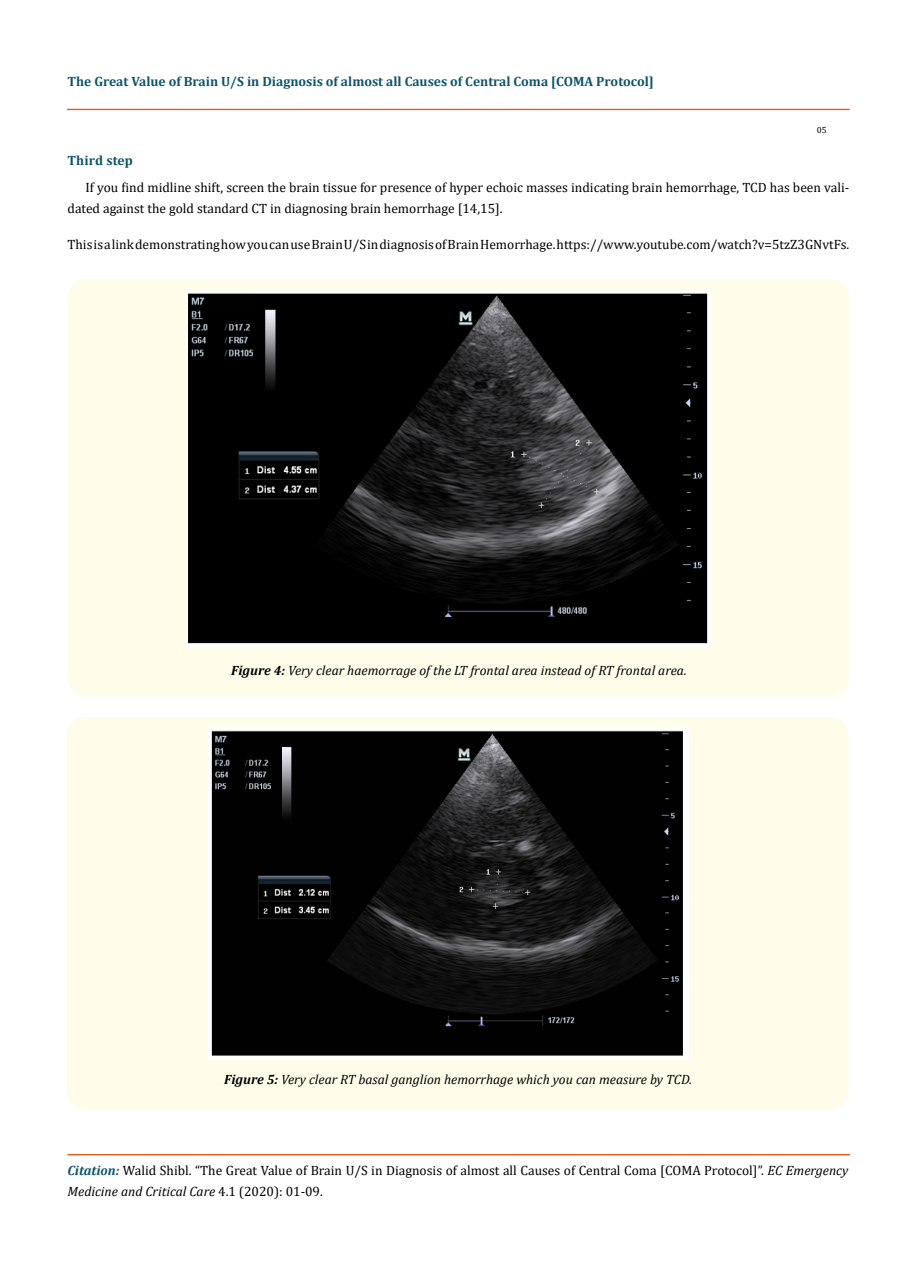
<style>
.page{position:relative;width:917px;height:1262px;background:#fff}
.page>*{position:absolute;margin:0;border:0;box-sizing:border-box;transform-origin:0 0}
.t1{font:13.5px/21px "Cambria";color:#000}
.t2{font:italic 13.5px "Cambria";color:#000}
.t3{font:700 13.5px "Cambria";color:#0e546a}
.t4{font:9px "Cambria";color:#000}
.s1{font-weight:700}
.s2{font-weight:700;font-style:italic;color:#0e546a}
.s3{font-style:italic}
</style>
<div class="page">
<div style="left:67px;top:109px;width:782px;height:1px;border:1px solid #e05d1a"></div>
<div style="left:68px;top:1154px;width:781px;height:1px;border:1px solid #e05d1a"></div>
<div style="left:67px;top:716px;width:781px;height:393px;background:#fffde9;border-radius:18px"></div>
<img style="left:208px;top:727px;width:480px;height:332px">
<div style="left:68px;top:279px;width:781px;height:417px;background:#fffde9;border-radius:18px"></div>
<img style="left:185px;top:291px;width:526px;height:356px">
<p class="t3" style="left:68px;top:72px;width:587px">The Great Value of Brain U/S in Diagnosis of almost all Causes of Central Coma [COMA Protocol]</p>
<p class="t4" style="left:816px;top:124px;width:11px">05</p>
<p class="t3" style="left:68px;top:150px;width:67px">Third step</p>
<p class="t1" style="left:67px;top:176px;width:783px;text-indent:18px">If you find midline shift, screen the brain tissue for presence of hyper echoic masses indicating brain hemorrhage, TCD has been vali&shy;dated against the gold standard CT in diagnosing brain hemorrhage [14,15].</p>
<p class="t1" style="left:67px;top:233px;width:783px">This is a link demonstrating how you can use Brain U/S in diagnosis of Brain Hemorrhage. https://www.youtube.com/watch?v=5tzZ3GNvtFs.</p>
<p class="t2" style="left:231px;top:660px;width:457px"><span class="s1">Figure 4:</span> Very clear haemorrage of the LT frontal area instead of RT frontal area.</p>
<p class="t2" style="left:224px;top:1070px;width:469px"><span class="s1">Figure 5:</span> Very clear RT basal ganglion hemorrhage which you can measure by TCD.</p>
<p class="t1" style="left:68px;top:1159px;width:782px"><span class="s2">Citation:</span> Walid Shibl. “The Great Value of Brain U/S in Diagnosis of almost all Causes of Central Coma [COMA Protocol]”. <span class="s3">EC Emergency<br>Medicine and Critical Care</span> 4.1 (2020): 01-09.</p>
</div>
